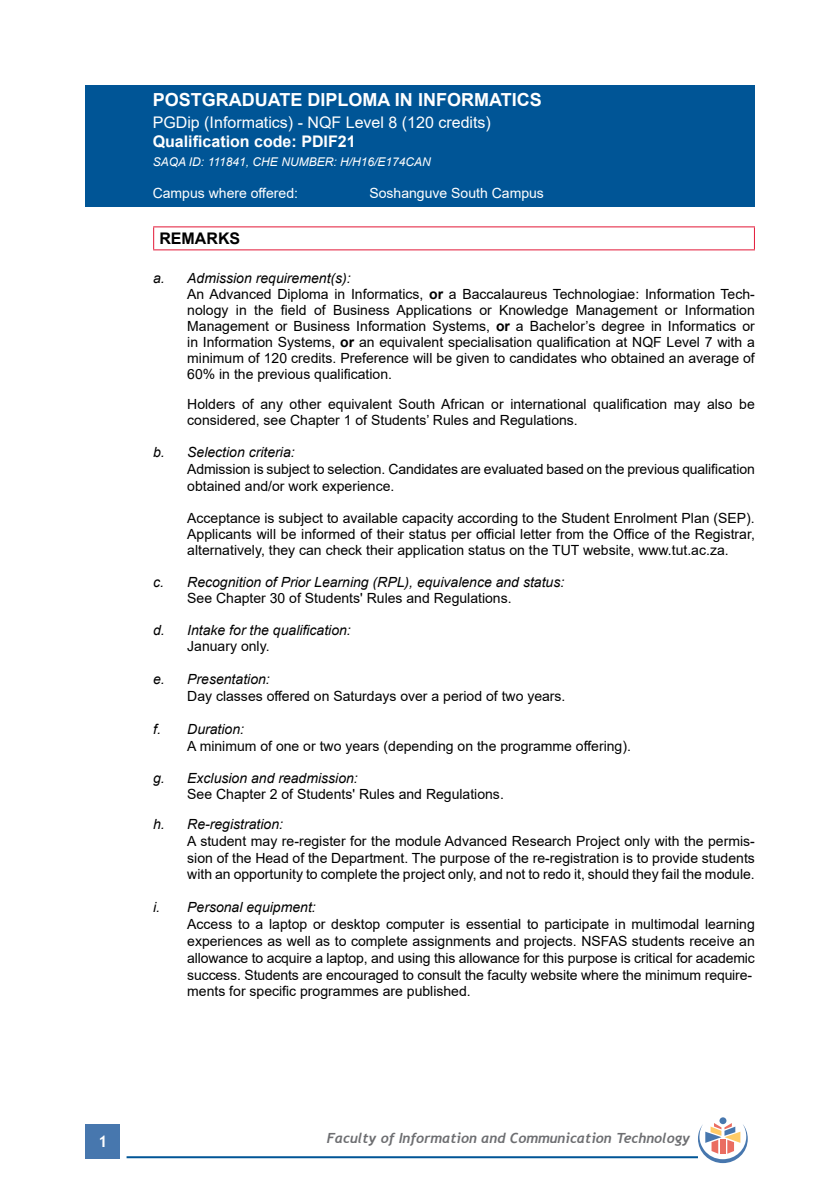
<style>
.page{position:relative;width:840px;height:1191px;background:#fff}
.page>*{position:absolute;margin:0;border:0;box-sizing:border-box;transform-origin:0 0}
.t1{font:700 18px "Arial";color:#fff}
.t2{font:16px "Arial";color:#fff}
.t3{font:700 16px "Arial";color:#fff}
.t4{font:700 16px "Arial";color:#000}
.t5{font:700 16px "Trebuchet MS";color:#fff}
.t6{font:14px/16px "Arial";color:#000}
.t7{font:italic 14px "Arial";color:#000}
.t8{font:italic 700 14px "Trebuchet";color:#6d6e71}
.t9{font:14px "Arial";color:#fff}
.t10{font:italic 12px "Arial";color:#fff}
.s1{font-style:italic}
.s2{font-weight:700}
</style>
<div class="page">
<div style="left:86px;top:1124px;width:34px;height:34px;background:#4777ae"></div>
<hr style="left:126px;top:1156px;width:571px;height:2px;background:#005596">
<div style="left:719px;top:1117px;width:7px;height:7px;background:#4777ae;border-radius:50%"></div>
<svg style="left:697px;top:1123px;width:50px;height:40px"></svg>
<div style="left:85px;top:85px;width:669px;height:121px;background:#005596"></div>
<hr style="left:153px;top:226px;width:601px;height:1px;background:#e31837">
<svg style="left:153px;top:227px;width:1px;height:22px"></svg>
<svg style="left:753px;top:227px;width:1px;height:22px"></svg>
<hr style="left:153px;top:249px;width:601px;height:1px;background:#e31837">
<p class="t1" style="left:153px;top:87px;width:390px">POSTGRADUATE DIPLOMA IN INFORMATICS</p>
<p class="t2" style="left:153px;top:111px;width:339px">PGDip (Informatics) - NQF Level 8 (120 credits)</p>
<p class="t3" style="left:153px;top:130px;width:204px">Qualification code: PDIF21</p>
<p class="t10" style="left:153px;top:154px;width:279px">SAQA ID: 111841, CHE NUMBER: H/H16/E174CAN</p>
<p class="t9" style="left:153px;top:184px;width:147px">Campus where offered:</p>
<p class="t9" style="left:369px;top:184px;width:176px">Soshanguve South Campus</p>
<p class="t4" style="left:159px;top:227px;width:82px">REMARKS</p>
<p class="t6" style="left:187px;top:270px;width:569px;text-indent:-34px"><span class="s1">a. Admission requirement(s):<br></span>An Advanced Diploma in Informatics, <span class="s2">or</span> a Baccalaureus Technologiae: Information Tech&shy;nology in the field of Business Applications or Knowledge Management or Information Management or Business Information Systems, <span class="s2">or</span> a Bachelor’s degree in Informatics or in Information Systems, <span class="s2">or</span> an equivalent specialisation qualification at NQF Level 7 with a minimum of 120 credits. Preference will be given to candidates who obtained an average of 60% in the previous qualification.</p>
<p class="t6" style="left:187px;top:396px;width:569px">Holders of any other equivalent South African or international qualification may also be considered, see Chapter 1 of Students’ Rules and Regulations.</p>
<p class="t7" style="left:153px;top:443px;width:143px">b. Selection criteria:</p>
<p class="t6" style="left:187px;top:461px;width:568px;line-height:16.8px">Admission is subject to selection. Candidates are evaluated based on the previous qualification obtained and/or work experience.</p>
<p class="t6" style="left:187px;top:510px;width:569px;text-align:justify">Acceptance is subject to available capacity according to the Student Enrolment Plan (SEP).<br>Applicants will be informed of their status per official letter from the Office of the Registrar, alternatively, they can check their application status on the TUT website, www.tut.ac.za.</p>
<p class="t7" style="left:153px;top:573px;width:412px">c. Recognition of Prior Learning (RPL), equivalence and status:</p>
<p class="t6" style="left:187px;top:590px;width:326px">See Chapter 30 of Students' Rules and Regulations.</p>
<p class="t7" style="left:153px;top:621px;width:199px">d. Intake for the qualification:</p>
<p class="t6" style="left:187px;top:638px;width:84px">January only.</p>
<p class="t7" style="left:153px;top:670px;width:118px">e. Presentation:</p>
<p class="t6" style="left:187px;top:687px;width:379px">Day classes offered on Saturdays over a period of two years.</p>
<p class="t7" style="left:153px;top:720px;width:92px">f. Duration:</p>
<p class="t6" style="left:187px;top:738px;width:445px">A minimum of one or two years (depending on the programme offering).</p>
<p class="t7" style="left:153px;top:769px;width:206px">g. Exclusion and readmission:</p>
<p class="t6" style="left:187px;top:786px;width:318px">See Chapter 2 of Students' Rules and Regulations.</p>
<p class="t7" style="left:153px;top:815px;width:131px">h. Re-registration:</p>
<p class="t6" style="left:187px;top:832px;width:569px;line-height:16.8px;text-align:justify">A student may re-register for the module Advanced Research Project only with the permis&shy;sion of the Head of the Department. The purpose of the re-registration is to provide students with an opportunity to complete the project only, and not to redo it, should they fail the module.</p>
<p class="t7" style="left:153px;top:898px;width:164px">i. Personal equipment:</p>
<p class="t6" style="left:187px;top:915px;width:568px;line-height:16.8px">Access to a laptop or desktop computer is essential to participate in multimodal learning experiences as well as to complete assignments and projects. NSFAS students receive an allowance to acquire a laptop, and using this allowance for this purpose is critical for academic success. Students are encouraged to consult the faculty website where the minimum require&shy;ments for specific programmes are published.</p>
<p class="t5" style="left:98px;top:1131px;width:11px">1</p>
<p class="t8" style="left:326px;top:1129px;width:365px">Faculty of Information and Communication Technology</p>
</div>
